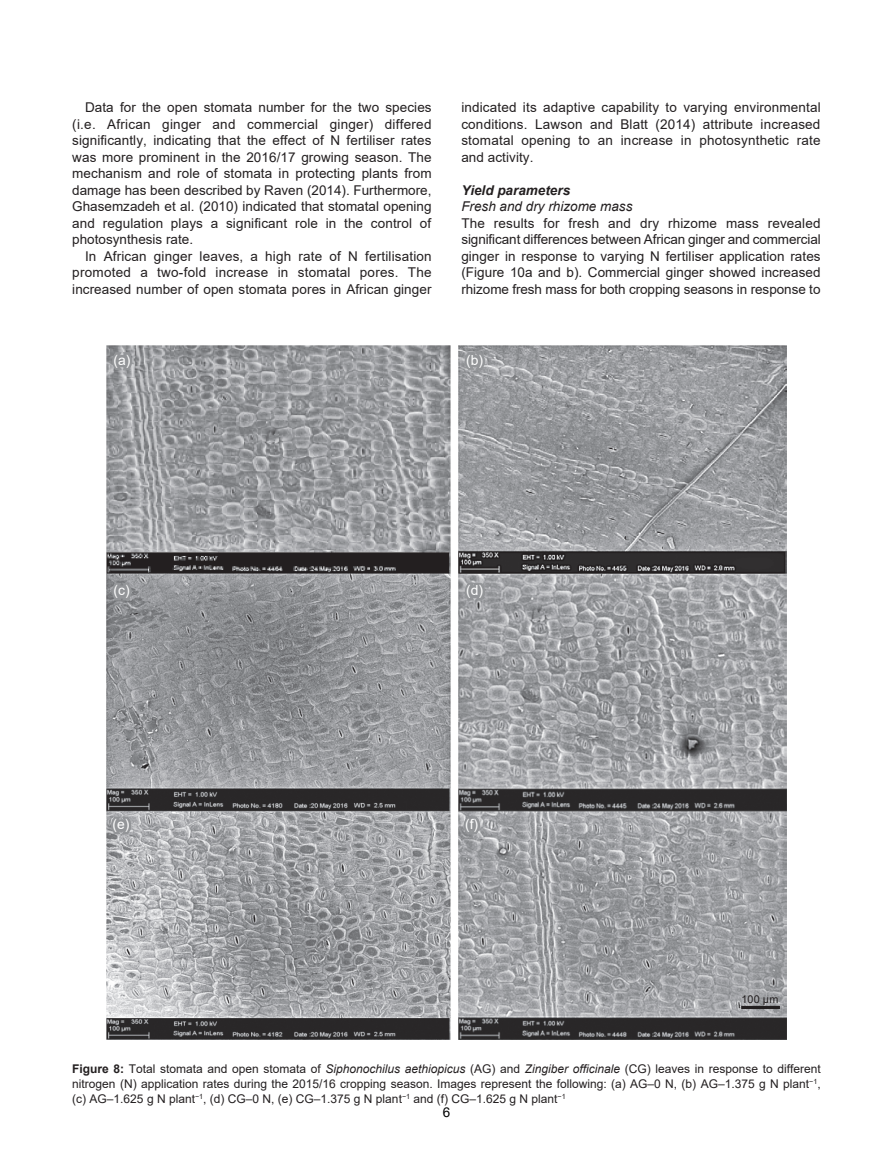
<style>
.page{position:relative;width:893px;height:1170px;background:#fff}
.page>*{position:absolute;margin:0;border:0;box-sizing:border-box;transform-origin:0 0}
.t1{font:13.95px "Arial";color:#fff}
.t2{font:13.5px/16.5px "Arial";letter-spacing:.005em;color:#231f20;text-align:justify}
.t3{font:italic 13.5px "Arial";color:#231f20}
.t4{font:italic 700 13.5px "Arial";color:#231f20}
.t5{font:13.5px "Arial";color:#000}
.t6{font:12px/15px "Arial";color:#231f20;text-align:justify}
.t7{font:10.8px "Arial";color:#231f20}
.s1{font-weight:700}
.s2{font-style:italic}
</style>
<div class="page">
<img style="left:106px;top:345px;width:681px;height:694px">
<svg style="left:109px;top:350px;width:26px;height:24px"></svg>
<svg style="left:461px;top:350px;width:27px;height:24px"></svg>
<svg style="left:109px;top:580px;width:26px;height:24px"></svg>
<svg style="left:461px;top:578px;width:27px;height:26px"></svg>
<svg style="left:108px;top:814px;width:26px;height:24px"></svg>
<svg style="left:460px;top:813px;width:23px;height:25px"></svg>
<hr style="left:741px;top:1005px;width:39px;height:3px;background:#231f20">
<p class="t2" style="left:72px;top:99px;width:361px;text-indent:13px">Data for the open stomata number for the two species (i.e. African ginger and commercial ginger) differed significantly, indicating that the effect of N fertiliser rates was more prominent in the 2016/17 growing season. The mechanism and role of stomata in protecting plants from damage has been described by Raven (2014). Furthermore, Ghasemzadeh et al. (2010) indicated that stomatal opening and regulation plays a significant role in the control of photosynthesis rate.</p>
<p class="t2" style="left:72px;top:248px;width:361px;text-indent:13px">In African ginger leaves, a high rate of N fertilisation promoted a two-fold increase in stomatal pores. The increased number of open stomata pores in African ginger</p>
<p class="t2" style="left:461px;top:99px;width:361px">indicated its adaptive capability to varying environmental conditions. Lawson and Blatt (2014) attribute increased stomatal opening to an increase in photosynthetic rate and activity.</p>
<p class="t4" style="left:461px;top:181px;width:110px">Yield parameters</p>
<p class="t3" style="left:461px;top:198px;width:173px">Fresh and dry rhizome mass</p>
<p class="t2" style="left:461px;top:215px;width:361px">The results for fresh and dry rhizome mass revealed significant differences between African ginger and commercial ginger in response to varying N fertiliser application rates (Figure 10a and b). Commercial ginger showed increased rhizome fresh mass for both cropping seasons in response to</p>
<p class="t1" style="left:114px;top:350px;width:18px">(a)</p>
<p class="t1" style="left:466px;top:350px;width:18px">(b)</p>
<p class="t1" style="left:114px;top:580px;width:18px">(c)</p>
<p class="t1" style="left:466px;top:580px;width:18px">(d)</p>
<p class="t1" style="left:112px;top:814px;width:18px">(e)</p>
<p class="t1" style="left:465px;top:814px;width:15px">(f)</p>
<p class="t7" style="left:742px;top:991px;width:38px">100 µm</p>
<p class="t6" style="left:72px;top:1060px;width:750px"><span class="s1">Figure 8:</span> Total stomata and open stomata of <span class="s2">Siphonochilus aethiopicus</span> (AG) and <span class="s2">Zingiber officinale</span> (CG) leaves in response to different nitrogen (N) application rates during the 2015/16 cropping season. Images represent the following: (a) AG–0 N, (b) AG–1.375 g N plant<sup>−1</sup>, (c) AG–1.625 g N plant<sup>−1</sup>, (d) CG–0 N, (e) CG–1.375 g N plant<sup>−1</sup> and (f) CG–1.625 g N plant<sup>−1</sup></p>
<p class="t5" style="left:443px;top:1102px;width:9px">6</p>
</div>
